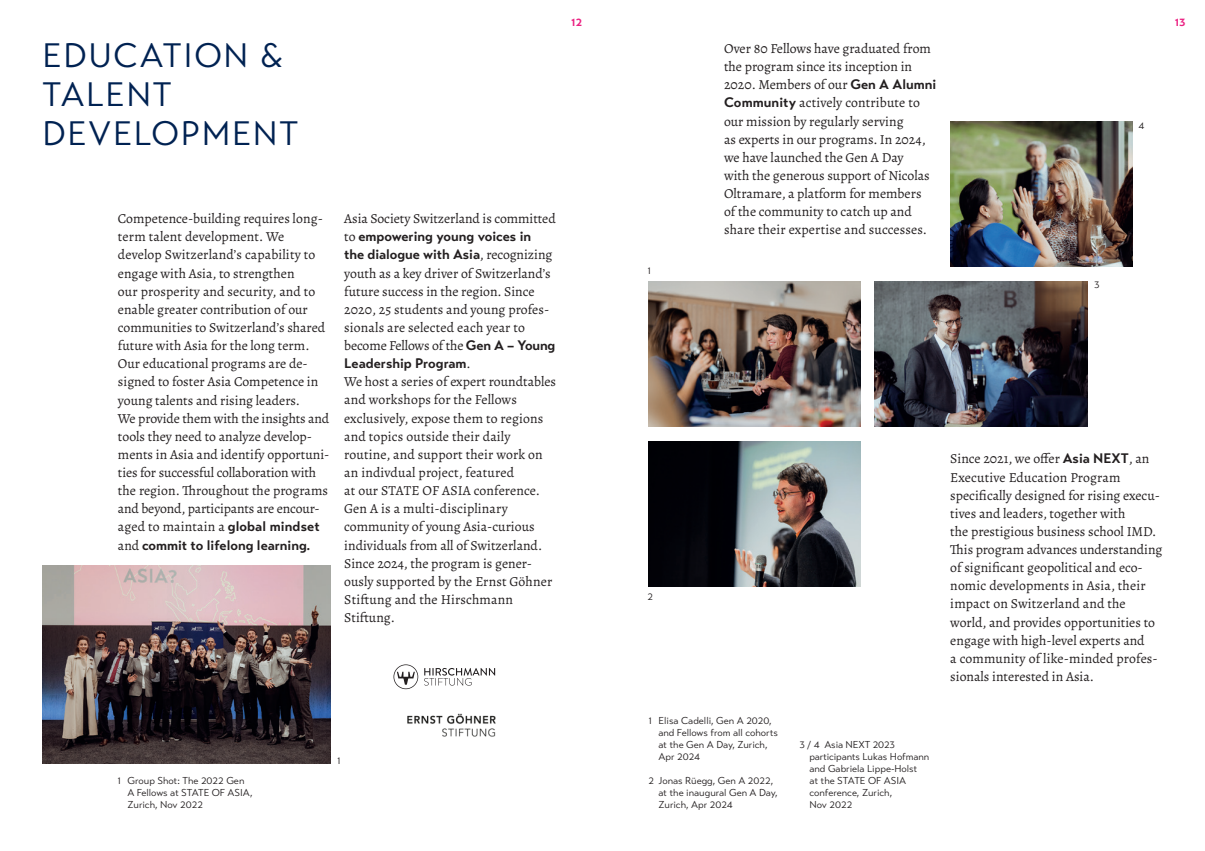
<style>
.page{position:relative;width:1205px;height:851px;background:#fff}
.page>*{position:absolute;margin:0;border:0;box-sizing:border-box;transform-origin:0 0}
.t1{font:33.75px/38.8px "Transat Text Standard";letter-spacing:.05em;color:#002252}
.t2{font:13.75px/18.1px "Alegreya";color:#231f20}
.t3{font:700 13.75px/18.1px "Transat Text";color:#231f20}
.t4{font:700 11.25px "Transat Text";color:#eb2182}
.t5{font:10px/12px "Transat Text Standard";color:#231f20}
.s1{font-family:"Transat Text";font-weight:700}
.s2{font-family:"Alegreya";font-weight:400}
.s3{font-family:"Alegreya"}
</style>
<div class="page">
<img style="left:43px;top:565px;width:287px;height:198px">
<img style="left:648px;top:281px;width:213px;height:145px">
<img style="left:648px;top:441px;width:213px;height:145px">
<img style="left:875px;top:281px;width:212px;height:145px">
<img style="left:950px;top:122px;width:182px;height:145px">
<svg style="left:393px;top:664px;width:25px;height:25px"></svg>
<svg style="left:424px;top:668px;width:71px;height:17px"></svg>
<img style="left:407px;top:713px;width:89px;height:24px">
<h1 class="t1" style="left:43px;top:36px;width:257px">EDUCATION &amp;<br>TALENT<br>DEVELOPMENT</h1>
<p class="t4" style="left:571px;top:15px;width:12px">12</p>
<p class="t2" style="left:118px;top:209px;width:213px">Competence-building requires long&shy;term talent development. We develop Switzerland’s capability to engage with Asia, to strengthen<br>our prosperity and security, and to enable greater contribution of our communities to Switzerland’s shared future with Asia for the long term.<br>Our educational programs are de&shy;signed to foster Asia Competence in young talents and rising leaders.<br>We provide them with the insights and tools they need to analyze develop&shy;ments in Asia and identify opportuni&shy;ties for successful collaboration with the region. Throughout the programs and beyond, participants are encour&shy;aged to maintain a <span class="s1">global mindset</span></p>
<p class="t3" style="left:118px;top:535px;width:194px"><span class="s2">and</span> commit to lifelong learning<span class="s3">.</span></p>
<p class="t2" style="left:344px;top:209px;width:213px">Asia Society Switzerland is committed</p>
<p class="t3" style="left:344px;top:227px;width:210px"><span class="s2">to</span> empowering young voices in the dialogue with Asia<span class="s2">, recognizing</span></p>
<p class="t2" style="left:344px;top:264px;width:213px">youth as a key driver of Switzerland’s future success in the region. Since 2020, 25 students and young profes&shy;sionals are selected each year to become Fellows of the <span class="s1">Gen A – Young</span></p>
<p class="t3" style="left:344px;top:354px;width:128px">Leadership Program<span class="s2">.</span></p>
<p class="t2" style="left:344px;top:372px;width:213px">We host a series of expert roundtables and workshops for the Fellows exclusively, expose them to regions and topics outside their daily routine, and support their work on an indivdual project, featured<br>at our STATE OF ASIA conference.<br>Gen A is a multi-disciplinary community of young Asia-curious individuals from all of Switzerland.<br>Since 2024, the program is gener&shy;ously supported by the Ernst Göhner<br>Stiftung and the Hirschmann<br>Stiftung.</p>
<p class="t5" style="left:127px;top:774px;width:127px;text-indent:-10px">1 Group Shot: The 2022 Gen<br>A Fellows at STATE OF ASIA,<br>Zurich, Nov 2022</p>
<p class="t5" style="left:337px;top:754px;width:5px">1</p>
<p class="t5" style="left:647px;top:265px;width:5px">1</p>
<p class="t2" style="left:724px;top:39px;width:214px">Over 80 Fellows have graduated from the program since its inception in 2020. Members of our <span class="s1">Gen A Alumni Community</span> actively contribute to our mission by regularly serving<br>as experts in our programs. In 2024, we have launched the Gen A Day<br>with the generous support of Nicolas Oltramare, a platform for members of the community to catch up and share their expertise and successes.</p>
<p class="t4" style="left:1174px;top:15px;width:13px">13</p>
<p class="t5" style="left:1138px;top:119px;width:7px">4</p>
<p class="t5" style="left:1094px;top:279px;width:7px">3</p>
<p class="t5" style="left:647px;top:591px;width:7px">2</p>
<p class="t5" style="left:658px;top:714px;width:121px;text-indent:-10px">1 Elisa Cadelli, Gen A 2020, and Fellows from all cohorts at the Gen A Day, Zurich,<br>Apr 2024</p>
<p class="t5" style="left:658px;top:774px;width:121px;text-indent:-10px">2 Jonas Rüegg, Gen A 2022, at the inaugural Gen A Day,<br>Zurich, Apr 2024</p>
<p class="t2" style="left:950px;top:449px;width:214px">Since 2021, we offer <span class="s1">Asia NEXT</span>, an Executive Education Program specifically designed for rising execu&shy;tives and leaders, together with<br>the prestigious business school IMD.<br>This program advances understanding of significant geopolitical and eco&shy;nomic developments in Asia, their impact on Switzerland and the world, and provides opportunities to engage with high-level experts and<br>a community of like-minded profes&shy;sionals interested in Asia.</p>
<p class="t5" style="left:809px;top:738px;width:121px;text-indent:-10px">3 / 4 Asia NEXT 2023 participants Lukas Hofmann and Gabriela Lippe-Holst<br>at the STATE OF ASIA conference, Zurich,<br>Nov 2022</p>
</div>
